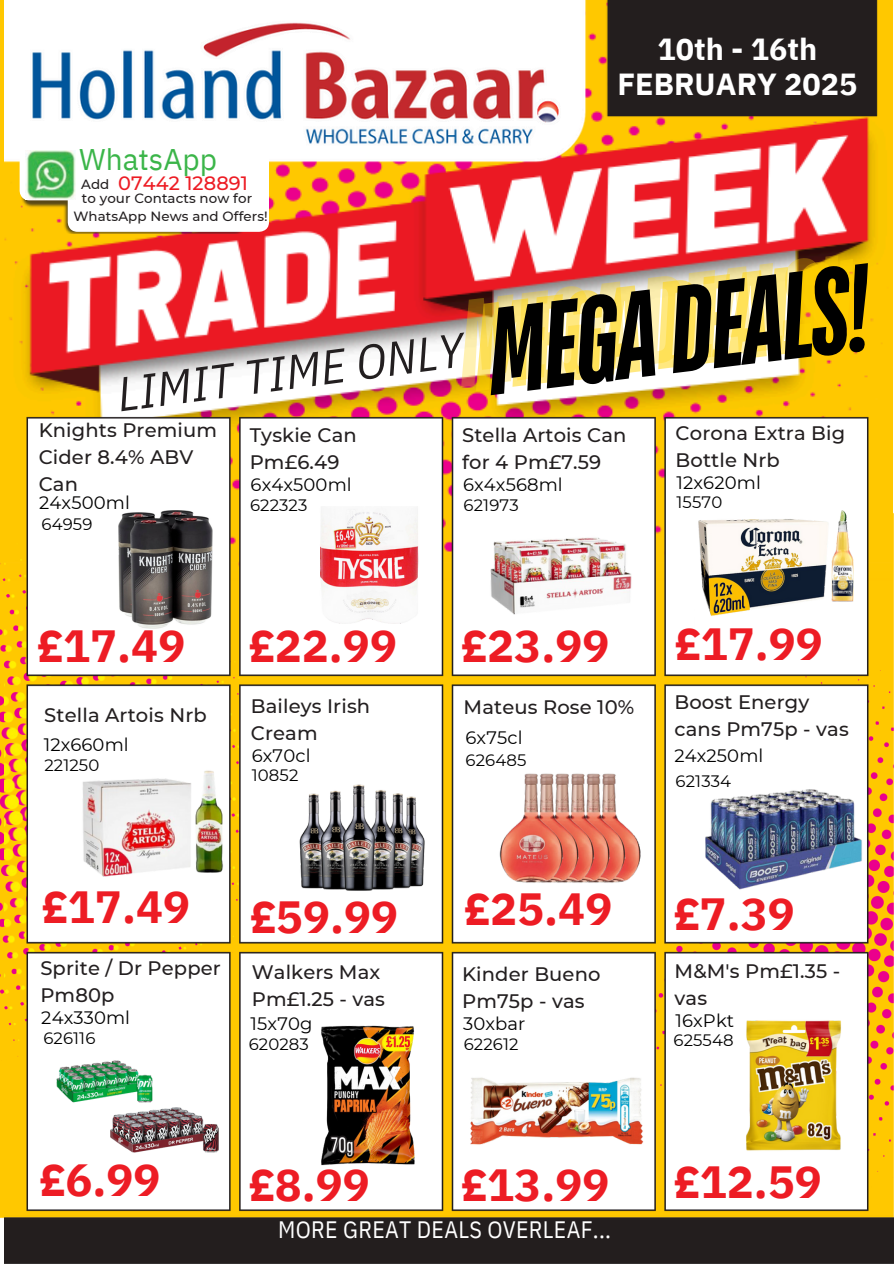
<style>
.page{position:relative;width:894px;height:1264px;background:#fff}
.page>*{position:absolute;margin:0;border:0;box-sizing:border-box;transform-origin:0 0}
.t1{font:italic 700 122.7px "TT Bluescreens";color:#000}
.t2{font:italic 47.85px "IBM Plex Sans Cond";color:#231f20}
.t3{font:700 45px "IBM Plex Sans";color:#ed1c24}
.t4{font:700 30.45px/34.8px "IBM Plex Sans";color:#fff;text-align:center}
.t5{font:29.85px "IBM Plex Sans";color:#3bb549}
.t6{font:23.7px "IBM Plex Sans Cond";letter-spacing:.01em;color:#fff}
.t7{font:500 19.5px/27px "Montserrat";letter-spacing:.005em;color:#231f20}
.t8{font:500 19.2px "Montserrat";letter-spacing:.005em;color:#ed1c24}
.t9{font:18px "Montserrat";letter-spacing:.005em;color:#000}
.t10{font:16.5px "Montserrat";letter-spacing:.005em;color:#000}
.t11{font:500 13.35px "Montserrat";letter-spacing:.005em;color:#231f20}
</style>
<div class="page">
<img style="left:4px;top:0;width:889px;height:1263px">
<img style="left:21px;top:232px;width:224px;height:2px">
<svg style="left:20px;top:137px;width:249px;height:95px"></svg>
<img style="left:26px;top:150px;width:49px;height:50px">
<img style="left:20px;top:409px;width:855px;height:809px">
<img style="left:119px;top:510px;width:93px;height:118px">
<img style="left:310px;top:506px;width:117px;height:117px">
<img style="left:471px;top:528px;width:179px;height:99px">
<img style="left:694px;top:510px;width:158px;height:130px">
<img style="left:61px;top:735px;width:184px;height:184px">
<img style="left:294px;top:762px;width:133px;height:133px">
<img style="left:494px;top:752px;width:150px;height:151px">
<img style="left:701px;top:752px;width:164px;height:164px">
<img style="left:111px;top:1107px;width:108px;height:45px">
<img style="left:54px;top:1057px;width:100px;height:50px">
<img style="left:465px;top:1019px;width:182px;height:183px">
<img style="left:704px;top:997px;width:177px;height:176px">
<img style="left:294px;top:1022px;width:147px;height:146px">
<h4 class="t4" style="left:617px;top:31px;width:241px">10th - 16th<br>FEBRUARY 2025</h4>
<p class="t5" style="left:79px;top:139px;width:139px">WhatsApp</p>
<p class="t8" style="left:118px;top:171px;width:131px">07442 128891</p>
<h5 class="t11" style="left:81px;top:176px;width:30px">Add</h5>
<p class="t11" style="left:82px;top:190px;width:172px">to your Contacts now for</p>
<p class="t11" style="left:73px;top:208px;width:196px">WhatsApp News and Offers!</p>
<p class="t2" style="left:114px;top:361px;width:349px;rotate:-7deg">LIMIT TIME ONLY</p>
<p class="t1" style="left:474px;top:296px;width:385px;rotate:-7deg">MEGADEALS!</p>
<h1 class="t7" style="left:39px;top:416px;width:180px">Knights Premium<br>Cider 8.4% ABV<br>Can</h1>
<p class="t9" style="left:39px;top:491px;width:92px">24x500ml</p>
<h2 class="t10" style="left:42px;top:514px;width:52px">64959</h2>
<p class="t7" style="left:250px;top:421px;width:108px">Tyskie Can<br>Pm£6.49</p>
<p class="t9" style="left:250px;top:473px;width:103px">6x4x500ml</p>
<p class="t10" style="left:250px;top:494px;width:59px">622323</p>
<p class="t3" style="left:37px;top:616px;width:150px">£17.49</p>
<p class="t7" style="left:44px;top:701px;width:164px">Stella Artois Nrb</p>
<p class="t9" style="left:44px;top:734px;width:86px">12x660ml</p>
<h3 class="t10" style="left:44px;top:755px;width:56px">221250</h3>
<p class="t3" style="left:248px;top:616px;width:150px">£22.99</p>
<p class="t7" style="left:251px;top:692px;width:121px">Baileys Irish<br>Cream</p>
<p class="t9" style="left:252px;top:744px;width:60px">6x70cl</p>
<h3 class="t10" style="left:252px;top:765px;width:48px">10852</h3>
<p class="t3" style="left:42px;top:876px;width:150px">£17.49</p>
<p class="t7" style="left:40px;top:954px;width:182px">Sprite / Dr Pepper<br>Pm80p</p>
<p class="t9" style="left:41px;top:1007px;width:90px">24x330ml</p>
<p class="t10" style="left:43px;top:1028px;width:53px">626116</p>
<p class="t3" style="left:250px;top:886px;width:150px">£59.99</p>
<p class="t7" style="left:252px;top:958px;width:135px">Walkers Max<br>Pm£1.25 - vas</p>
<h3 class="t9" style="left:250px;top:1012px;width:63px">15x70g</h3>
<p class="t10" style="left:248px;top:1033px;width:62px">620283</p>
<p class="t7" style="left:462px;top:421px;width:166px">Stella Artois Can for 4 Pm£7.59</p>
<p class="t9" style="left:463px;top:473px;width:101px">6x4x568ml</p>
<p class="t10" style="left:463px;top:494px;width:56px">621973</p>
<p class="t7" style="left:675px;top:419px;width:171px">Corona Extra Big<br>Bottle Nrb</p>
<h3 class="t9" style="left:676px;top:471px;width:86px">12x620ml</h3>
<p class="t10" style="left:676px;top:492px;width:47px">15570</p>
<h3 class="t3" style="left:461px;top:616px;width:150px">£23.99</h3>
<p class="t7" style="left:463px;top:694px;width:172px">Mateus Rose 10%</p>
<p class="t9" style="left:465px;top:726px;width:58px">6x75cl</p>
<p class="t10" style="left:465px;top:750px;width:62px">626485</p>
<p class="t3" style="left:674px;top:614px;width:150px">£17.99</p>
<h3 class="t7" style="left:674px;top:688px;width:176px">Boost Energy cans Pm75p - vas</h3>
<p class="t9" style="left:674px;top:744px;width:90px">24x250ml</p>
<p class="t10" style="left:675px;top:771px;width:57px">621334</p>
<p class="t3" style="left:464px;top:879px;width:150px">£25.49</p>
<p class="t3" style="left:673px;top:883px;width:123px">£7.39</p>
<p class="t7" style="left:462px;top:960px;width:140px">Kinder Bueno<br>Pm75p - vas</p>
<p class="t9" style="left:463px;top:1012px;width:64px">30xbar</p>
<h3 class="t10" style="left:463px;top:1033px;width:56px">622612</h3>
<p class="t7" style="left:674px;top:957px;width:167px">M&amp;M's Pm£1.35 - vas</p>
<p class="t9" style="left:675px;top:1009px;width:60px">16xPkt</p>
<p class="t10" style="left:673px;top:1030px;width:62px">625548</p>
<h3 class="t3" style="left:39px;top:1149px;width:123px">£6.99</h3>
<p class="t3" style="left:248px;top:1155px;width:123px">£8.99</p>
<p class="t3" style="left:461px;top:1155px;width:150px">£13.99</p>
<p class="t6" style="left:278px;top:1213px;width:334px">MORE GREAT DEALS OVERLEAF...</p>
<p class="t3" style="left:673px;top:1151px;width:150px">£12.59</p>
</div>
